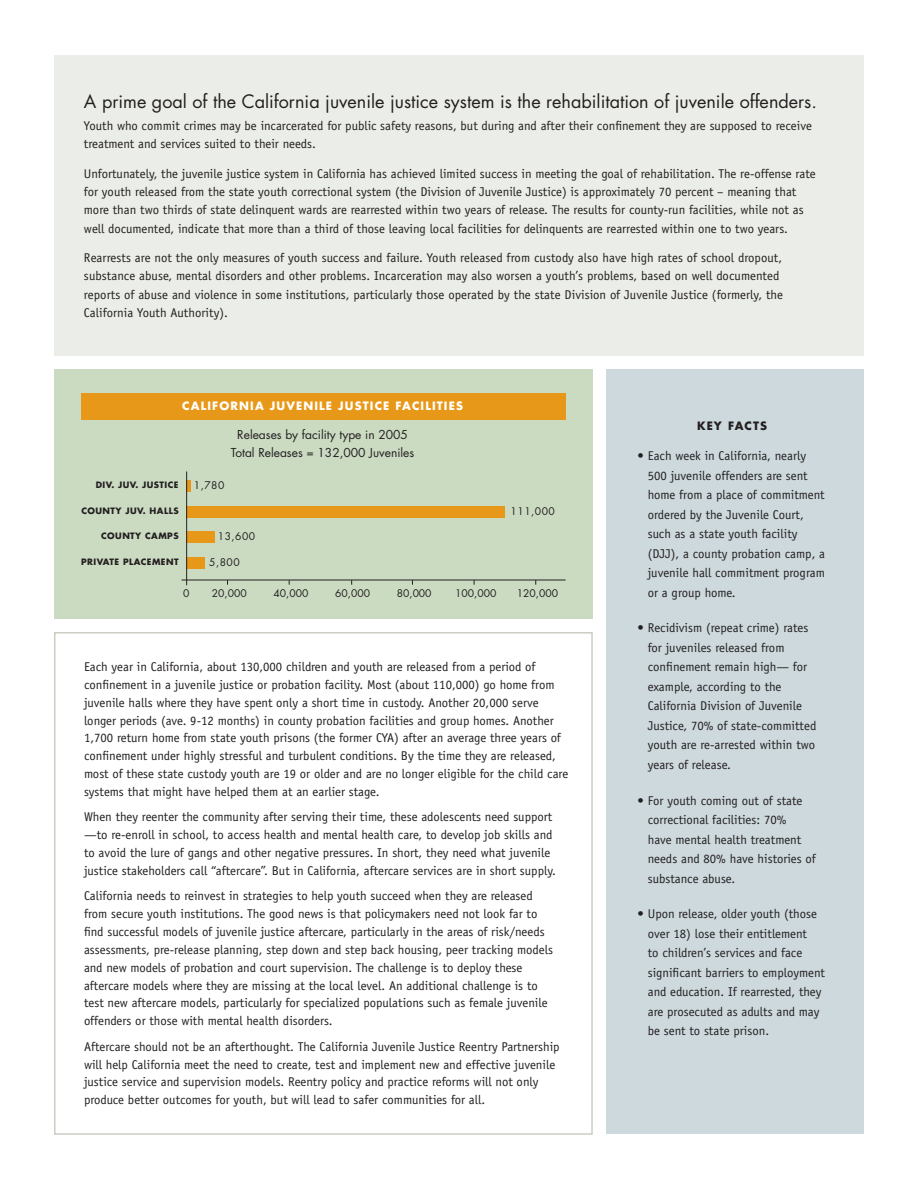
<style>
.page{position:relative;width:918px;height:1188px;background:#fff}
.page>*{position:absolute;margin:0;border:0;box-sizing:border-box;transform-origin:0 0}
.t1{font:18px "Futura";color:#231f20}
.t2{font:12.75px/19.5px "Officina Sans";color:#231f20}
.t3{font:12px/18px "Futura";color:#231f20;text-align:center}
.t4{font:700 11.25px "Futura";letter-spacing:.1em;color:#fff}
.t5{font:700 11.25px "Futura";letter-spacing:.1em;color:#231f20}
.t6{font:10.2px "Futura";color:#231f20}
.t7{font:700 8.55px "Futura";letter-spacing:.05em;color:#231f20}
</style>
<div class="page">
<div style="left:55px;top:55px;width:809px;height:301px;background:#ebede8"></div>
<div style="left:54px;top:632px;width:539px;height:503px;border:2px solid #cbcec1"></div>
<div style="left:54px;top:369px;width:539px;height:250px;background:#cbdbc2"></div>
<svg style="left:187px;top:481px;width:4px;height:11px"></svg>
<div style="left:186px;top:507px;width:318px;height:11px;background:#e89818"></div>
<div style="left:186px;top:532px;width:29px;height:11px;background:#e89818"></div>
<div style="left:186px;top:557px;width:19px;height:11px;background:#e89818"></div>
<hr style="left:186px;top:471px;width:1px;height:114px;background:#231f20">
<hr style="left:182px;top:580px;width:384px;height:1px;background:#231f20">
<div style="left:81px;top:393px;width:485px;height:26px;background:#e89818"></div>
<div style="left:606px;top:369px;width:258px;height:765px;background:#cdd9dd"></div>
<h1 class="t1" style="left:84px;top:90px;width:734px">A prime goal of the California juvenile justice system is the rehabilitation of juvenile offenders.</h1>
<p class="t2" style="left:84px;top:117px;width:729px;line-height:18.3px">Youth who commit crimes may be incarcerated for public safety reasons, but during and after their confinement they are supposed to receive treatment and services suited to their needs.</p>
<p class="t2" style="left:84px;top:164px;width:733px;line-height:18.3px">Unfortunately, the juvenile justice system in California has achieved limited success in meeting the goal of rehabilitation. The re-offense rate for youth released from the state youth correctional system (the Division of Juvenile Justice) is approximately 70 percent – meaning that more than two thirds of state delinquent wards are rearrested within two years of release. The results for county-run facilities, while not as well documented, indicate that more than a third of those leaving local facilities for delinquents are rearrested within one to two years.</p>
<p class="t2" style="left:84px;top:248px;width:700px;line-height:18.3px">Rearrests are not the only measures of youth success and failure. Youth released from custody also have high rates of school dropout, substance abuse, mental disorders and other problems. Incarceration may also worsen a youth’s problems, based on well documented reports of abuse and violence in some institutions, particularly those operated by the state Division of Juvenile Justice (formerly, the California Youth Authority).</p>
<p class="t4" style="left:182px;top:399px;width:282px">CALIFORNIA JUVENILE JUSTICE FACILITIES</p>
<p class="t3" style="left:231px;top:426px;width:185px">Releases by facility type in 2005<br>Total Releases = 132,000 Juveniles</p>
<p class="t7" style="left:96px;top:479px;width:84px">DIV. JUV. JUSTICE</p>
<p class="t7" style="left:81px;top:505px;width:99px">COUNTY JUV. HALLS</p>
<p class="t7" style="left:101px;top:530px;width:79px">COUNTY CAMPS</p>
<p class="t7" style="left:81px;top:556px;width:99px">PRIVATE PLACEMENT</p>
<p class="t6" style="left:194px;top:479px;width:32px">1,780</p>
<p class="t6" style="left:218px;top:530px;width:39px">13,600</p>
<p class="t6" style="left:209px;top:556px;width:32px">5,800</p>
<p class="t6" style="left:511px;top:505px;width:46px">111,000</p>
<p class="t6" style="left:183px;top:586px;width:8px">0</p>
<p class="t6" style="left:212px;top:586px;width:36px">20,000</p>
<p class="t6" style="left:274px;top:586px;width:36px">40,000</p>
<p class="t6" style="left:335px;top:586px;width:36px">60,000</p>
<p class="t6" style="left:397px;top:586px;width:36px">80,000</p>
<p class="t6" style="left:455px;top:586px;width:43px">100,000</p>
<p class="t6" style="left:517px;top:586px;width:43px">120,000</p>
<p class="t2" style="left:84px;top:658px;width:486px;line-height:17.9px">Each year in California, about 130,000 children and youth are released from a period of confinement in a juvenile justice or probation facility. Most (about 110,000) go home from juvenile halls where they have spent only a short time in custody. Another 20,000 serve longer periods (ave. 9-12 months) in county probation facilities and group homes. Another 1,700 return home from state youth prisons (the former CYA) after an average three years of confinement under highly stressful and turbulent conditions. By the time they are released, most of these state custody youth are 19 or older and are no longer eligible for the child care systems that might have helped them at an earlier stage.</p>
<p class="t2" style="left:84px;top:808px;width:473px;line-height:17.9px">When they reenter the community after serving their time, these adolescents need support —to re-enroll in school, to access health and mental health care, to develop job skills and to avoid the lure of gangs and other negative pressures. In short, they need what juvenile justice stakeholders call “aftercare”. But in California, aftercare services are in short supply.</p>
<p class="t2" style="left:84px;top:887px;width:470px;line-height:17.9px">California needs to reinvest in strategies to help youth succeed when they are released from secure youth institutions. The good news is that policymakers need not look far to find successful models of juvenile justice aftercare, particularly in the areas of risk/needs assessments, pre-release planning, step down and step back housing, peer tracking models and new models of probation and court supervision. The challenge is to deploy these aftercare models where they are missing at the local level. An additional challenge is to test new aftercare models, particularly for specialized populations such as female juvenile offenders or those with mental health disorders.</p>
<p class="t2" style="left:84px;top:1038px;width:477px;line-height:17.9px">Aftercare should not be an afterthought. The California Juvenile Justice Reentry Partnership will help California meet the need to create, test and implement new and effective juvenile justice service and supervision models. Reentry policy and practice reforms will not only produce better outcomes for youth, but will lead to safer communities for all.</p>
<p class="t5" style="left:697px;top:418px;width:72px">KEY FACTS</p>
<p class="t2" style="left:648px;top:446px;width:179px;text-indent:-10px">• Each week in California, nearly<br>500 juvenile offenders are sent home from a place of commitment ordered by the Juvenile Court, such as a state youth facility (DJJ), a county probation camp, a juvenile hall commitment program or a group home.</p>
<p class="t2" style="left:648px;top:618px;width:170px;text-indent:-10px">• Recidivism (repeat crime) rates for juveniles released from confinement remain high— for example, according to the<br>California Division of Juvenile<br>Justice, 70% of state-committed youth are re-arrested within two years of release.</p>
<p class="t2" style="left:648px;top:791px;width:169px;text-indent:-10px">• For youth coming out of state correctional facilities: 70%<br>have mental health treatment needs and 80% have histories of substance abuse.</p>
<p class="t2" style="left:648px;top:904px;width:179px;text-indent:-10px">• Upon release, older youth (those over 18) lose their entitlement<br>to children’s services and face significant barriers to employment and education. If rearrested, they are prosecuted as adults and may be sent to state prison.</p>
</div>
